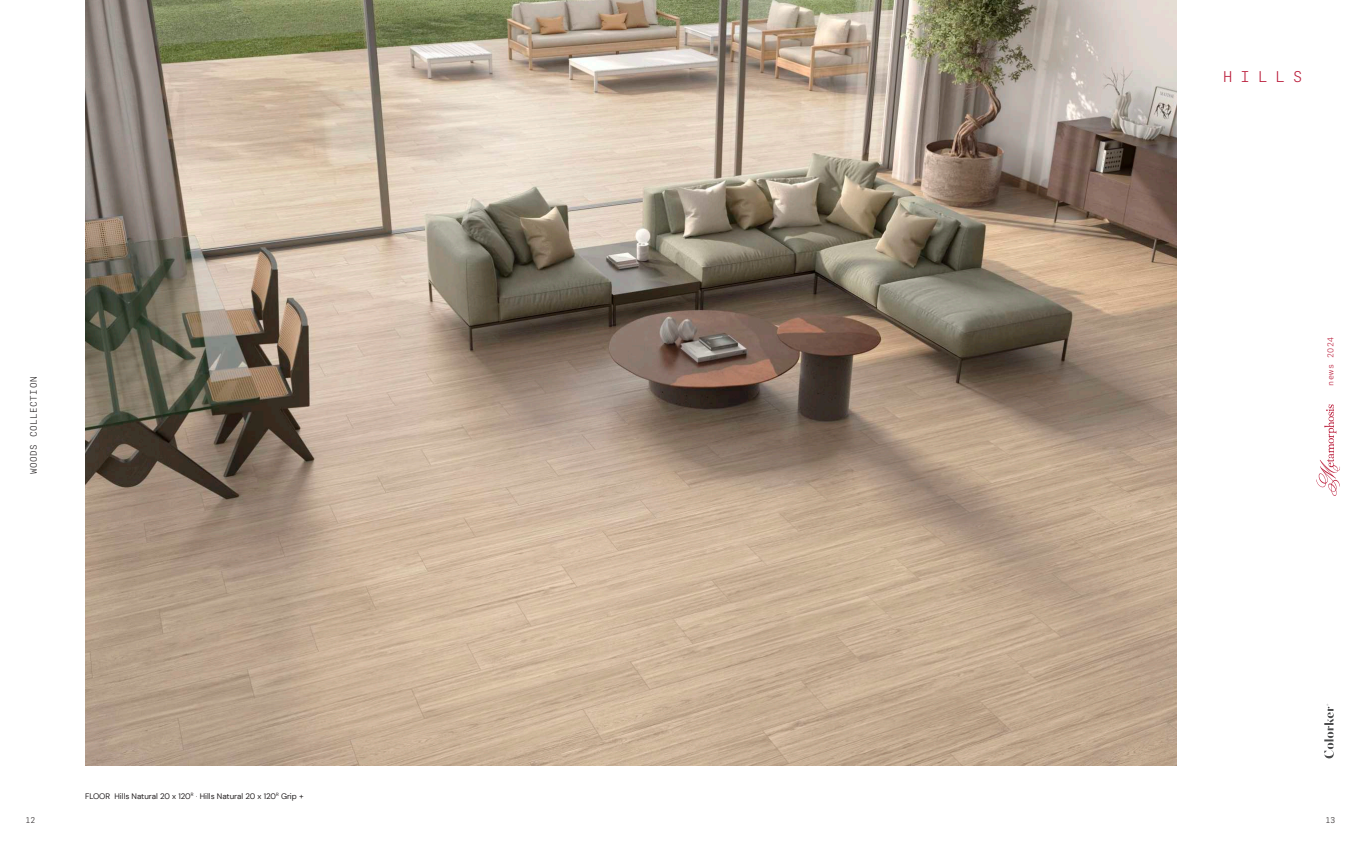
<style>
.page{position:relative;width:1361px;height:851px;background:#fff}
.page>*{position:absolute;margin:0;border:0;box-sizing:border-box;transform-origin:0 0}
.t1{font:300 15px "Adelle Mono";letter-spacing:.55em;color:#bb1e3c}
.t2{font:300 9px "Adelle Mono";letter-spacing:.06em;color:#231f20}
.t3{font:300 8.1px "Adelle Mono";letter-spacing:.06em;color:#bb1e3c}
.t4{font:8px "DM Sans";color:#231f20}
.t5{font:300 8px "Adelle Mono";color:#231f20}
.s1{font-family:"Real Head Pro";font-weight:300}
</style>
<div class="page">
<img style="left:85px;top:0;width:1091px;height:765px">
<svg style="left:1324px;top:704px;width:9px;height:54px"></svg>
<svg style="left:1316px;top:404px;width:24px;height:92px"></svg>
<p class="t2" style="left:30px;top:474px;width:99px;rotate:-90deg">WOODS COLLECTION</p>
<p class="t4" style="left:85px;top:791px;width:220px">FLOOR Hills Natural 20 x 120<sup>R</sup> <span class="s1">·</span> Hills Natural 20 x 120<sup>R</sup> Grip +</p>
<h1 class="t1" style="left:1223px;top:71px;width:81px">HILLS</h1>
<p class="t3" style="left:1326px;top:385px;width:51px;rotate:-90deg">news 2024</p>
<p class="t5" style="left:26px;top:816px;width:11px">12</p>
<p class="t5" style="left:1325px;top:816px;width:11px">13</p>
</div>
